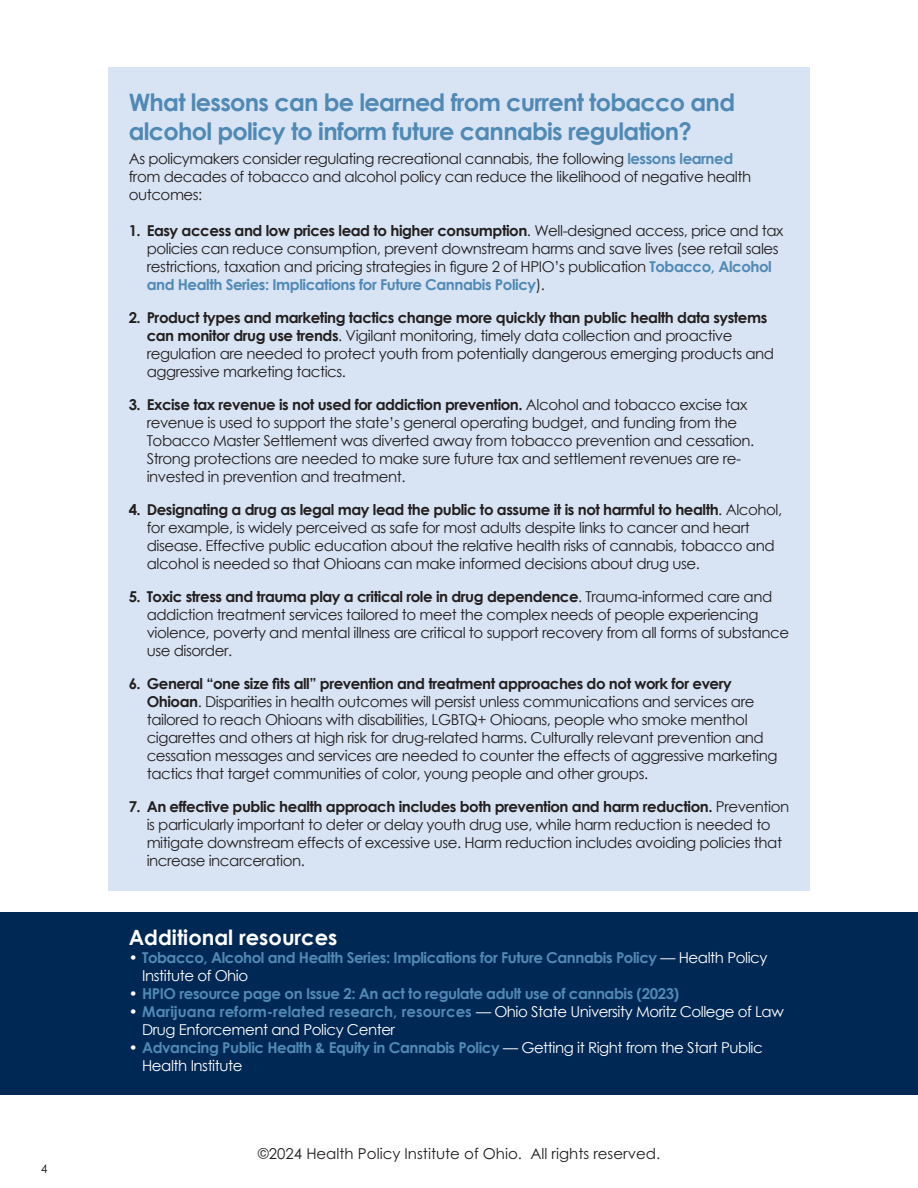
<style>
.page{position:relative;width:918px;height:1188px;background:#fff}
.page>*{position:absolute;margin:0;border:0;box-sizing:border-box;transform-origin:0 0}
.heading_1{font:700 24px/28.8px "Century Gothic";letter-spacing:-.03em;color:#5089b4}
.t1{font:700 21px "Century Gothic";color:#fff}
.t2{font:15px/18px "Century Gothic";letter-spacing:-.03em;color:#231f20}
.t3{font:15px/18px "Century Gothic";letter-spacing:-.03em;color:#fff}
.t4{font:700 15px/18px "Century Gothic";letter-spacing:-.03em;color:#5089b4}
.t5{font:15px "Century Gothic Pro";color:#231f20}
.t6{font:12px "Century Gothic Pro";color:#231f20}
.s1{font-weight:700;color:#5089b4}
.s2{font-weight:700}
.s3{color:#fff}
.s4{font-weight:400;color:#fff}
</style>
<div class="page">
<div style="left:108px;top:68px;width:702px;height:823px;background:#d8e4f4"></div>
<div style="left:0;top:913px;width:918px;height:182px;background:#002855"></div>
<p class="t6" style="left:41px;top:1162px;width:8px">4</p>
<p class="heading_1" style="left:129px;top:87px;width:608px">What lessons can be learned from current tobacco and alcohol policy to inform future cannabis regulation?</p>
<p class="t2" style="left:129px;top:149px;width:624px">As policymakers consider regulating recreational cannabis, the following <span class="s1">lessons learned </span>from decades of tobacco and alcohol policy can reduce the likelihood of negative health outcomes:</p>
<p class="t2" style="left:147px;top:221px;width:638px;text-indent:-18px"><span class="s2">1. Easy access and low prices lead to higher consumption</span>. Well-designed access, price and tax policies can reduce consumption, prevent downstream harms and save lives (see retail sales restrictions, taxation and pricing strategies in figure 2 of HPIO’s publication <span class="s1">Tobacco, Alcohol and Health Series: Implications for Future Cannabis Policy</span>).</p>
<p class="t2" style="left:147px;top:308px;width:629px;text-indent:-18px"><span class="s2">2. Product types and marketing tactics change more quickly than public health data systems can monitor drug use trends</span>. Vigilant monitoring, timely data collection and proactive regulation are needed to protect youth from potentially dangerous emerging products and aggressive marketing tactics.</p>
<p class="t2" style="left:147px;top:395px;width:609px;text-indent:-18px"><span class="s2">3. Excise tax revenue is not used for addiction prevention.</span> Alcohol and tobacco excise tax revenue is used to support the state’s general operating budget, and funding from the Tobacco Master Settlement was diverted away from tobacco prevention and cessation.<br>Strong protections are needed to make sure future tax and settlement revenues are re&shy;invested in prevention and treatment.</p>
<p class="t2" style="left:147px;top:500px;width:637px;text-indent:-18px"><span class="s2">4. Designating a drug as legal may lead the public to assume it is not harmful to health</span>. Alcohol, for example, is widely perceived as safe for most adults despite links to cancer and heart disease. Effective public education about the relative health risks of cannabis, tobacco and alcohol is needed so that Ohioans can make informed decisions about drug use.</p>
<p class="t2" style="left:147px;top:587px;width:644px;text-indent:-18px"><span class="s2">5. Toxic stress and trauma play a critical role in drug dependence</span>. Trauma-informed care and addiction treatment services tailored to meet the complex needs of people experiencing violence, poverty and mental illness are critical to support recovery from all forms of substance use disorder.</p>
<p class="t2" style="left:147px;top:674px;width:632px;text-indent:-18px"><span class="s2">6. General “one size fits all” prevention and treatment approaches do not work for every Ohioan</span>. Disparities in health outcomes will persist unless communications and services are tailored to reach Ohioans with disabilities, LGBTQ+ Ohioans, people who smoke menthol cigarettes and others at high risk for drug-related harms. Culturally relevant prevention and cessation messages and services are needed to counter the effects of aggressive marketing tactics that target communities of color, young people and other groups.</p>
<p class="t2" style="left:147px;top:797px;width:644px;text-indent:-18px"><span class="s2">7. An effective public health approach includes both prevention and harm reduction.</span> Prevention is particularly important to deter or delay youth drug use, while harm reduction is needed to mitigate downstream effects of excessive use. Harm reduction includes avoiding policies that increase incarceration.</p>
<p class="t1" style="left:129px;top:922px;width:210px">Additional resources</p>
<p class="t4" style="left:142px;top:948px;width:627px;text-indent:-14px"><span class="s3">•</span> Tobacco, Alcohol and Health Series: Implications for Future Cannabis Policy <span class="s4">— Health Policy<br>Institute of Ohio</span></p>
<p class="t4" style="left:129px;top:984px;width:552px"><span class="s3">•</span> HPIO resource page on Issue 2: An act to regulate adult use of cannabis (2023)</p>
<p class="t3" style="left:142px;top:1003px;width:643px;text-indent:-14px"><span class="s2">•</span> <span class="s1">Marijuana reform-related research, resources</span> — Ohio State University Moritz College of Law<br>Drug Enforcement and Policy Center</p>
<p class="t3" style="left:142px;top:1039px;width:622px;text-indent:-14px"><span class="s2">•</span> <span class="s1">Advancing Public Health &amp; Equity in Cannabis Policy</span> — Getting it Right from the Start Public<br>Health Institute</p>
<p class="t5" style="left:258px;top:1145px;width:404px">©2024 Health Policy Institute of Ohio. All rights reserved.</p>
</div>
